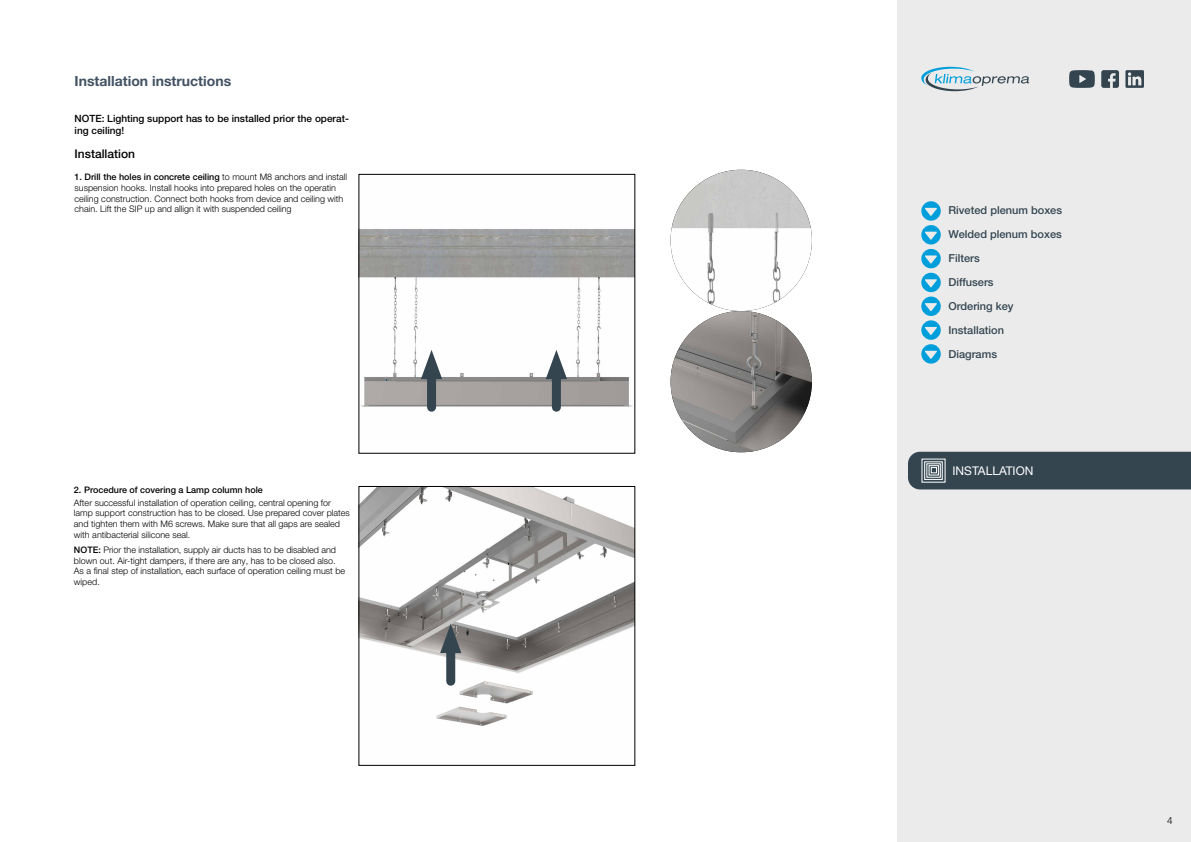
<style>
.page{position:relative;width:1191px;height:842px;background:#fff}
.page>*{position:absolute;margin:0;border:0;box-sizing:border-box;transform-origin:0 0}
.t1{font:700 14px "Helvetica Neue LT Pro";color:#425263}
.t2{font:12px "Helvetica Neue LT Pro";color:#fff}
.t3{font:500 12px "Helvetica Neue LT Pro";color:#000}
.t4{font:500 11px/24px "Helvetica Neue LT Pro";color:#34454f}
.t5{font:500 10px/12px "Helvetica Neue LT Pro";color:#000}
.t6{font:300 10px "Helvetica Neue LT Pro";color:#000}
.t7{font:300 9px/10.8px "Helvetica Neue LT Pro";color:#000}
.t8{font:500 9px "Helvetica Neue LT Pro";color:#000}
.s1{font-weight:500}
</style>
<div class="page">
<div style="left:897px;top:0;width:294px;height:842px;background:#ebebec"></div>
<svg style="left:1101px;top:70px;width:18px;height:18px"></svg>
<svg style="left:1125px;top:70px;width:19px;height:18px"></svg>
<svg style="left:1069px;top:70px;width:26px;height:18px"></svg>
<svg style="left:921px;top:67px;width:108px;height:24px"></svg>
<div style="left:908px;top:452px;width:283px;height:37px;background:#34454f"></div>
<svg style="left:921px;top:201px;width:19px;height:163px"></svg>
<img style="left:361px;top:229px;width:272px;height:183px">
<div style="left:552px;top:367px;width:9px;height:40px;background:#34454f"></div>
<svg style="left:546px;top:350px;width:21px;height:29px"></svg>
<img style="left:361px;top:488px;width:272px;height:238px">
<div style="left:446px;top:641px;width:9px;height:40px;background:#34454f"></div>
<svg style="left:440px;top:624px;width:21px;height:29px"></svg>
<div style="left:427px;top:367px;width:9px;height:40px;background:#34454f"></div>
<svg style="left:421px;top:350px;width:21px;height:29px"></svg>
<img style="left:670px;top:311px;width:142px;height:141px">
<img style="left:670px;top:170px;width:142px;height:141px;border-radius:71px">
<h1 class="t1" style="left:75px;top:73px;width:158px">Installation instructions</h1>
<p class="t5" style="left:75px;top:113px;width:276px">NOTE: Lighting support has to be installed prior the operat&shy;ing ceiling!</p>
<h2 class="t3" style="left:75px;top:147px;width:62px">Installation</h2>
<p class="t7" style="left:75px;top:171px;width:274px"><span class="s1">1. Drill the holes in concrete ceiling</span> to mount M8 anchors and install suspension hooks. Install hooks into prepared holes on the operatin ceiling construction. Connect both hooks from device and ceiling with chain. Lift the SIP up and allign it with suspended ceiling</p>
<p class="t8" style="left:74px;top:484px;width:190px">2. Procedure of covering a Lamp column hole</p>
<p class="t7" style="left:74px;top:497px;width:277px">After successful installation of operation ceiling, central opening for lamp support construction has to be closed. Use prepared cover plates and tighten them with M6 screws. Make sure that all gaps are sealed with antibacterial silicone seal.</p>
<p class="t7" style="left:74px;top:544px;width:273px"><span class="s1">NOTE:</span> Prior the installation, supply air ducts has to be disabled and blown out. Air-tight dampers, if there are any, has to be closed also.<br>As a final step of installation, each surface of operation ceiling must be wiped.</p>
<p class="t4" style="left:948px;top:198px;width:115px">Riveted plenum boxes<br>Welded plenum boxes<br>Filters<br>Diffusers<br>Ordering key<br>Installation<br>Diagrams</p>
<h2 class="t2" style="left:952px;top:463px;width:82px">INSTALLATION</h2>
<p class="t6" style="left:1167px;top:814px;width:7px">4</p>
</div>
